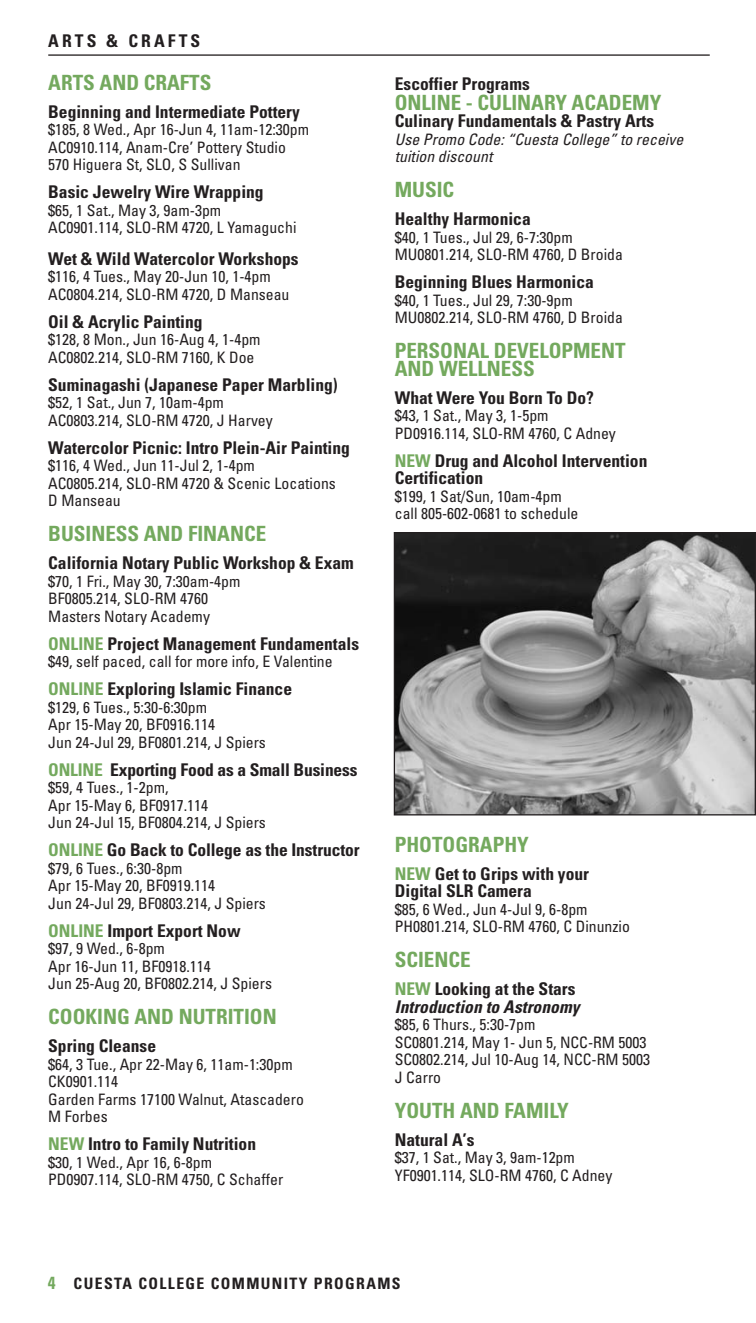
<style>
.page{position:relative;width:756px;height:1323px;background:#fff}
.page>*{position:absolute;margin:0;border:0;box-sizing:border-box;transform-origin:0 0}
.t1{font:700 condensed 21px/17.5px "Univers";color:#74a95e}
.t2{font:700 condensed 17.5px/17.5px "Univers";color:#231f20}
.t3{font:italic 700 condensed 17.5px/17.5px "Univers";letter-spacing:.005em;color:#231f20}
.t4{font:700 condensed 17.5px "Univers";letter-spacing:.175em;color:#231f20}
.t5{font:condensed 15.75px/17.5px "Univers";color:#231f20}
.t6{font:italic condensed 15.75px/17.5px "Univers";letter-spacing:.005em;color:#231f20}
.t7{font:700 condensed 15.75px "Univers";letter-spacing:.09em;color:#231f20}
.s1{color:#74a95e}
.s2{font-style:normal;color:#74a95e}
.s3{font-style:normal}
.s4{font-size:17.5px;color:#74a95e}
</style>
<div class="page">
<hr style="left:755px;top:0;width:1px;height:569px;background:#74a95e">
<hr style="left:48px;top:54px;width:662px;height:2px;background:#231f20">
<img style="left:396px;top:534px;width:358px;height:280px">
<div style="left:394px;top:532px;width:362px;height:284px;border:1px solid #231f20"></div>
<p class="t4" style="left:48px;top:34px;width:154px">ARTS &amp; CRAFTS</p>
<h1 class="t1" style="left:48px;top:75px;width:165px">ARTS AND CRAFTS</h1>
<p class="t2" style="left:48px;top:104px;width:253px">Beginning and Intermediate Pottery</p>
<p class="t5" style="left:48px;top:122px;width:262px">$185, 8 Wed., Apr 16-Jun 4, 11am-12:30pm<br>AC0910.114, Anam-Cre’ Pottery Studio<br>570 Higuera St, SLO, S Sullivan</p>
<p class="t2" style="left:48px;top:185px;width:217px">Basic Jewelry Wire Wrapping</p>
<p class="t5" style="left:48px;top:203px;width:250px">$65, 1 Sat., May 3, 9am-3pm<br>AC0901.114, SLO-RM 4720, L Yamaguchi</p>
<p class="t2" style="left:48px;top:251px;width:252px">Wet &amp; Wild Watercolor Workshops</p>
<p class="t5" style="left:48px;top:269px;width:243px">$116, 4 Tues., May 20-Jun 10, 1-4pm<br>AC0804.214, SLO-RM 4720, D Manseau</p>
<p class="t2" style="left:48px;top:314px;width:156px">Oil &amp; Acrylic Painting</p>
<p class="t5" style="left:48px;top:332px;width:214px">$128, 8 Mon., Jun 16-Aug 4, 1-4pm<br>AC0802.214, SLO-RM 7160, K Doe</p>
<p class="t2" style="left:48px;top:377px;width:291px">Suminagashi (Japanese Paper Marbling)</p>
<p class="t5" style="left:48px;top:395px;width:226px">$52, 1 Sat., Jun 7, 10am-4pm<br>AC0803.214, SLO-RM 4720, J Harvey</p>
<p class="t2" style="left:48px;top:440px;width:303px">Watercolor Picnic: Intro Plein-Air Painting</p>
<p class="t5" style="left:48px;top:458px;width:289px">$116, 4 Wed., Jun 11-Jul 2, 1-4pm<br>AC0805.214, SLO-RM 4720 &amp; Scenic Locations<br>D Manseau</p>
<h1 class="t1" style="left:48px;top:527px;width:219px">BUSINESS AND FINANCE</h1>
<p class="t2" style="left:48px;top:556px;width:307px">California Notary Public Workshop &amp; Exam</p>
<p class="t5" style="left:48px;top:574px;width:194px">$70, 1 Fri., May 30, 7:30am-4pm<br>BF0805.214, SLO-RM 4760<br>Masters Notary Academy</p>
<p class="t2" style="left:48px;top:636px;width:312px"><span class="s1">ONLINE</span> Project Management Fundamentals</p>
<p class="t5" style="left:48px;top:654px;width:286px">$49, self paced, call for more info, E Valentine</p>
<p class="t2" style="left:48px;top:682px;width:245px"><span class="s1">ONLINE</span> Exploring Islamic Finance</p>
<p class="t5" style="left:48px;top:700px;width:219px">$129, 6 Tues., 5:30-6:30pm<br>Apr 15-May 20, BF0916.114<br>Jun 24-Jul 29, BF0801.214, J Spiers</p>
<p class="t2" style="left:48px;top:762px;width:311px"><span class="s1">ONLINE</span> Exporting Food as a Small Business</p>
<p class="t5" style="left:48px;top:780px;width:219px">$59, 4 Tues., 1-2pm,<br>Apr 15-May 6, BF0917.114<br>Jun 24-Jul 15, BF0804.214, J Spiers</p>
<p class="t2" style="left:48px;top:843px;width:313px"><span class="s1">ONLINE</span> Go Back to College as the Instructor</p>
<p class="t5" style="left:48px;top:861px;width:219px">$79, 6 Tues., 6:30-8pm<br>Apr 15-May 20, BF0919.114<br>Jun 24-Jul 29, BF0803.214, J Spiers</p>
<p class="t2" style="left:48px;top:923px;width:194px"><span class="s1">ONLINE</span> Import Export Now</p>
<p class="t5" style="left:48px;top:941px;width:225px">$97, 9 Wed., 6-8pm<br>Apr 16-Jun 11, BF0918.114<br>Jun 25-Aug 20, BF0802.214, J Spiers</p>
<h1 class="t1" style="left:48px;top:1010px;width:230px">COOKING AND NUTRITION</h1>
<p class="t2" style="left:48px;top:1039px;width:109px">Spring Cleanse</p>
<p class="t5" style="left:48px;top:1057px;width:257px">$64, 3 Tue., Apr 22-May 6, 11am-1:30pm<br>CK0901.114<br>Garden Farms 17100 Walnut, Atascadero<br>M Forbes</p>
<p class="t2" style="left:48px;top:1137px;width:209px"><span class="s1">NEW</span> Intro to Family Nutrition</p>
<p class="t5" style="left:48px;top:1155px;width:237px">$30, 1 Wed., Apr 16, 6-8pm<br>PD0907.114, SLO-RM 4750, C Schaffer</p>
<p class="t2" style="left:395px;top:76px;width:136px">Escoffier Programs</p>
<h1 class="t1" style="left:395px;top:95px;width:268px">ONLINE - CULINARY ACADEMY</h1>
<p class="t2" style="left:395px;top:114px;width:261px">Culinary Fundamentals &amp; Pastry Arts</p>
<p class="t6" style="left:395px;top:132px;width:290px">Use Promo Code: “Cuesta College” to receive tuition discount</p>
<h1 class="t1" style="left:395px;top:183px;width:61px">MUSIC</h1>
<p class="t2" style="left:395px;top:212px;width:137px">Healthy Harmonica</p>
<p class="t5" style="left:395px;top:230px;width:230px">$40, 1 Tues., Jul 29, 6-7:30pm<br>MU0801.214, SLO-RM 4760, D Broida</p>
<p class="t2" style="left:395px;top:275px;width:201px">Beginning Blues Harmonica</p>
<p class="t5" style="left:395px;top:293px;width:230px">$40, 1 Tues., Jul 29, 7:30-9pm<br>MU0802.214, SLO-RM 4760, D Broida</p>
<h1 class="t1" style="left:395px;top:344px;width:232px">PERSONAL DEVELOPMENT<br>AND WELLNESS</h1>
<p class="t2" style="left:395px;top:390px;width:201px">What Were You Born To Do?</p>
<p class="t5" style="left:395px;top:408px;width:223px">$43, 1 Sat., May 3, 1-5pm<br>PD0916.114, SLO-RM 4760, C Adney</p>
<p class="t2" style="left:395px;top:453px;width:254px"><span class="s1">NEW</span> Drug and Alcohol Intervention<br>Certification</p>
<p class="t5" style="left:395px;top:489px;width:185px">$199, 1 Sat/Sun, 10am-4pm call 805-602-0681 to schedule</p>
<h1 class="t1" style="left:395px;top:837px;width:136px">PHOTOGRAPHY</h1>
<p class="t2" style="left:395px;top:866px;width:196px"><span class="s1">NEW</span> Get to Grips with your<br>Digital SLR Camera</p>
<p class="t5" style="left:395px;top:902px;width:237px">$85, 6 Wed., Jun 4-Jul 9, 6-8pm<br>PH0801.214, SLO-RM 4760, C Dinunzio</p>
<h1 class="t1" style="left:395px;top:953px;width:77px">SCIENCE</h1>
<p class="t3" style="left:395px;top:982px;width:186px"><span class="s2">NEW</span> <span class="s3">Looking at the Stars<br></span>Introduction to Astronomy</p>
<p class="t5" style="left:395px;top:1017px;width:257px">$85, 6 Thurs., 5:30-7pm<br>SC0801.214, May 1- Jun 5, NCC-RM 5003<br>SC0802.214, Jul 10-Aug 14, NCC-RM 5003<br>J Carro</p>
<h1 class="t1" style="left:395px;top:1103px;width:176px">YOUTH AND FAMILY</h1>
<p class="t2" style="left:395px;top:1132px;width:81px">Natural A’s</p>
<p class="t5" style="left:395px;top:1150px;width:219px">$37, 1 Sat., May 3, 9am-12pm<br>YF0901.114, SLO-RM 4760, C Adney</p>
<p class="t7" style="left:48px;top:1278px;width:354px"><span class="s4">4</span> CUESTA COLLEGE COMMUNITY PROGRAMS</p>
</div>
